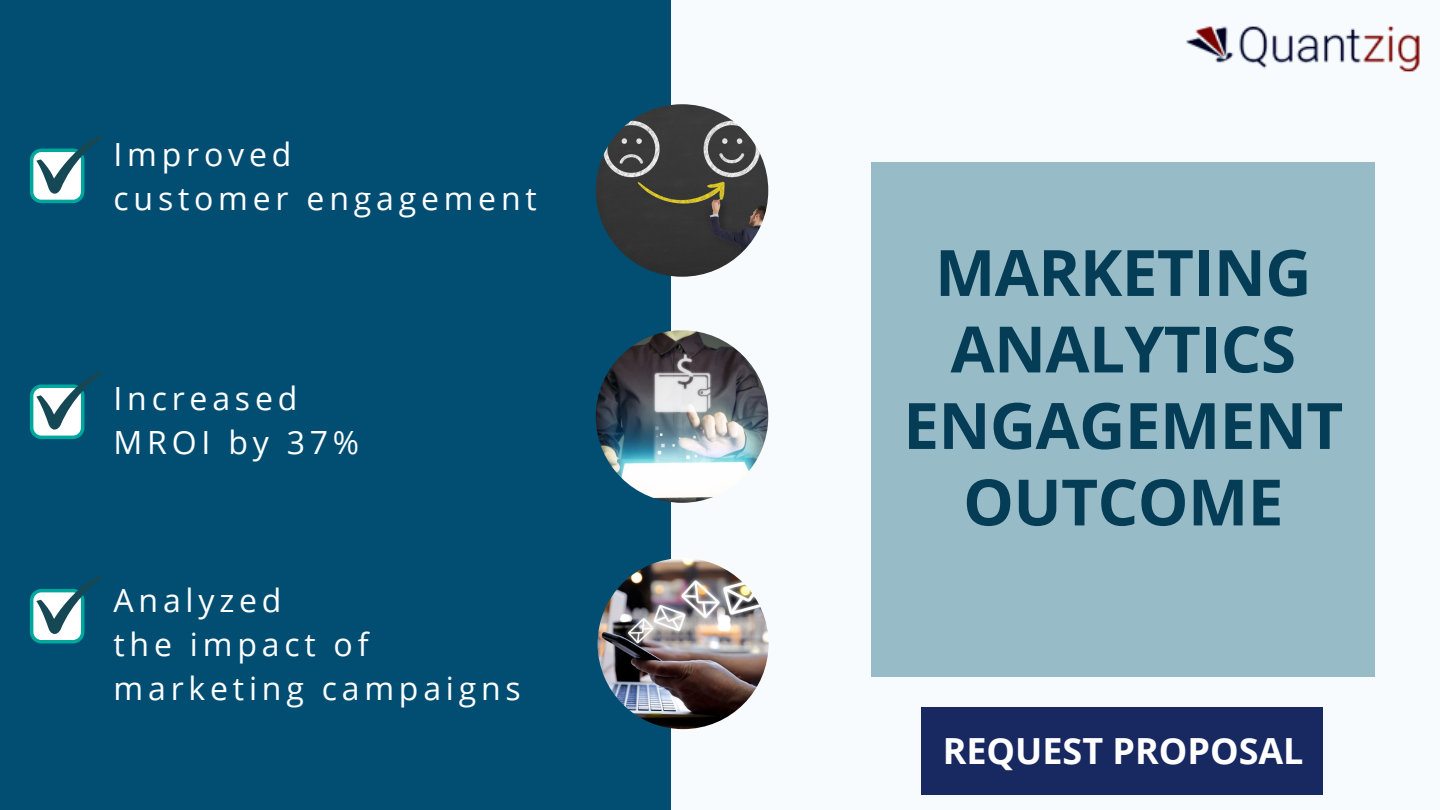
<style>
.page{position:relative;width:1440px;height:810px;background:#f8fbfd}
.page>*{position:absolute;margin:0;border:0;box-sizing:border-box;transform-origin:0 0}
.t1{font:700 64px/76.5px "Open Sans";letter-spacing:-.01em;color:#053d57;text-align:center}
.t2{font:700 36px "Open Sans";color:#fff}
.t3{font:32px/44.2px "Open Sans";letter-spacing:.15em;color:#fff}
</style>
<div class="page">
<div style="left:872px;top:162px;width:503px;height:515px;background:#97bcc7"></div>
<div style="left:0;top:0;width:670px;height:810px;background:#024e72"></div>
<img style="left:596px;top:104px;width:172px;height:173px;border-radius:50%">
<img style="left:596px;top:330px;width:172px;height:173px;border-radius:50%">
<img style="left:598px;top:558px;width:171px;height:171px;border-radius:50%">
<img style="left:1186px;top:26px;width:234px;height:46px">
<svg style="left:30px;top:135px;width:72px;height:68px"></svg>
<svg style="left:30px;top:575px;width:72px;height:69px"></svg>
<svg style="left:30px;top:371px;width:72px;height:68px"></svg>
<div style="left:922px;top:707px;width:401px;height:87px;background:#182860"></div>
<p class="t3" style="left:114px;top:132px;width:425px">Improved<br>customer engagement</p>
<p class="t3" style="left:114px;top:375px;width:247px">Increased<br>MROI by 37%</p>
<p class="t3" style="left:114px;top:577px;width:409px">Analyzed<br>the impact of marketing campaigns</p>
<h1 class="t1" style="left:903px;top:233px;width:442px">MARKETING<br>ANALYTICS<br>ENGAGEMENT<br>OUTCOME</h1>
<p class="t2" style="left:943px;top:726px;width:362px">REQUEST PROPOSAL</p>
</div>
